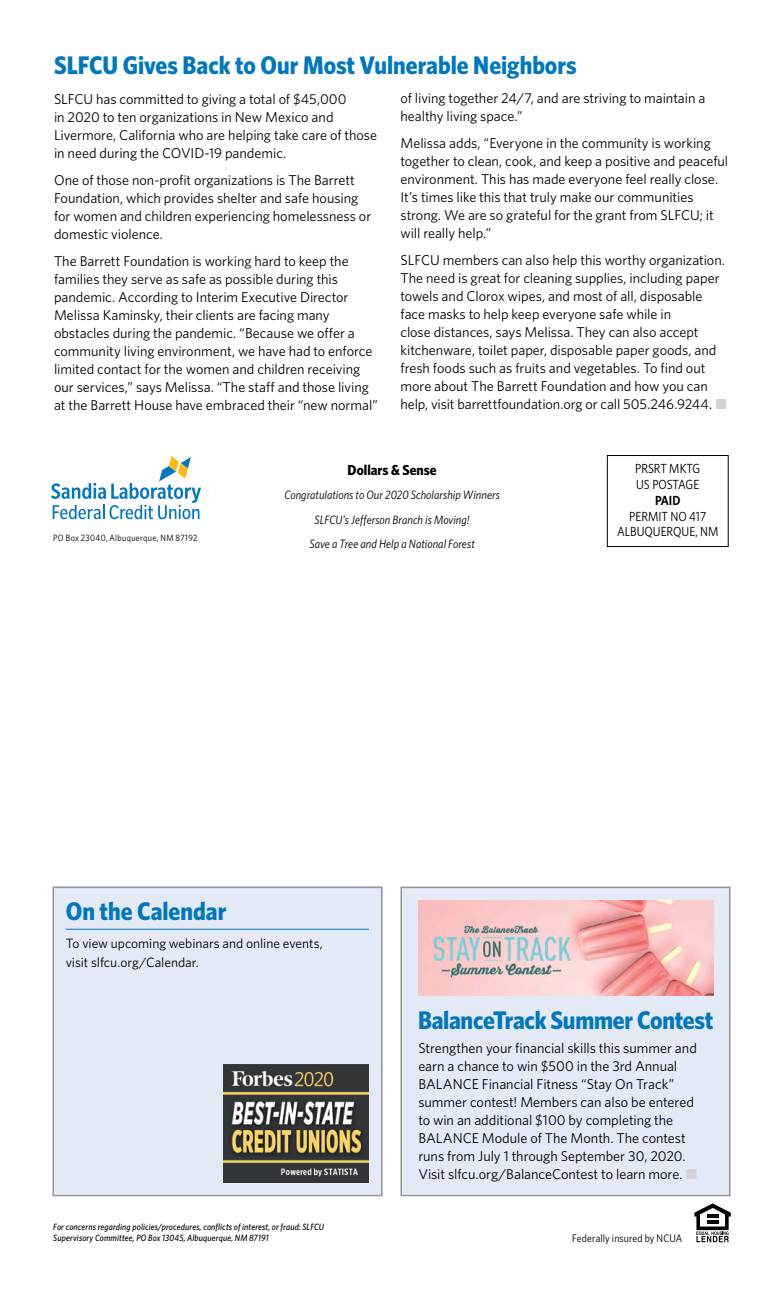
<style>
.page{position:relative;width:783px;height:1296px;background:#fff}
.page>*{position:absolute;margin:0;border:0;box-sizing:border-box;transform-origin:0 0}
.t1{font:700 25.5px "Whitney Narrow";letter-spacing:-.005em;color:#0077be}
.t2{font:700 14.55px "Whitney Narrow";color:#000}
.t3{font:14.25px/18px "Whitney";letter-spacing:-.005em;color:#000}
.t4{font:13.5px/19.5px "Whitney";letter-spacing:-.005em;color:#000}
.t5{font:13.2px/15.9px "Whitney Narrow";color:#000}
.t6{font:600 13.2px "Whitney Narrow";color:#000}
.t7{font:italic 12.15px/24.2px "Whitney Narrow";letter-spacing:.005em;color:#000;text-align:center}
.t8{font:10.95px "Whitney Narrow";letter-spacing:.01em;color:#000}
.t9{font:italic 500 9.15px/10.9px "Whitney Narrow";letter-spacing:.015em;color:#000}
.t10{font:9.15px "Whitney Narrow";letter-spacing:.04em;color:#000}
.s1{color:#d1d3d4}
</style>
<div class="page">
<div style="left:607px;top:455px;width:121px;height:92px;border:1px solid #000"></div>
<svg style="left:51px;top:456px;width:150px;height:63px"></svg>
<svg style="left:694px;top:1203px;width:37px;height:39px"></svg>
<hr style="left:707px;top:1214px;width:11px;height:4px;background:#000">
<div style="left:53px;top:887px;width:329px;height:309px;background:#e4e9f6"></div>
<div style="left:53px;top:887px;width:329px;height:309px;border:2px solid #939598"></div>
<hr style="left:66px;top:929px;width:303px;height:1px;background:#0077be">
<img style="left:224px;top:1065px;width:145px;height:118px">
<div style="left:400px;top:887px;width:330px;height:309px;background:#e4e9f6;border:2px solid #939598"></div>
<img style="left:418px;top:901px;width:295px;height:95px">
<h1 class="t1" style="left:54px;top:48px;width:524px">SLFCU Gives Back to Our Most Vulnerable Neighbors</h1>
<p class="t3" style="left:400px;top:89px;width:306px">of living together 24/7, and are striving to maintain a healthy living space.”</p>
<p class="t3" style="left:400px;top:134px;width:329px">Melissa adds, “Everyone in the community is working together to clean, cook, and keep a positive and peaceful environment. This has made everyone feel really close.<br>It’s times like this that truly make our communities strong. We are so grateful for the grant from SLFCU; it will really help.”</p>
<p class="t3" style="left:400px;top:251px;width:328px">SLFCU members can also help this worthy organization.<br>The need is great for cleaning supplies, including paper towels and Clorox wipes, and most of all, disposable face masks to help keep everyone safe while in<br>close distances, says Melissa. They can also accept kitchenware, toilet paper, disposable paper goods, and fresh foods such as fruits and vegetables. To find out more about The Barrett Foundation and how you can help, visit barrettfoundation.org or call 505.246.9244. <span class="s1">■</span></p>
<p class="t3" style="left:54px;top:89px;width:325px">SLFCU has committed to giving a total of $45,000<br>in 2020 to ten organizations in New Mexico and Livermore, California who are helping take care of those in need during the COVID-19 pandemic.</p>
<p class="t3" style="left:54px;top:170px;width:319px">One of those non-profit organizations is The Barrett Foundation, which provides shelter and safe housing for women and children experiencing homelessness or domestic violence.</p>
<p class="t3" style="left:54px;top:251px;width:326px">The Barrett Foundation is working hard to keep the families they serve as safe as possible during this pandemic. According to Interim Executive Director Melissa Kaminsky, their clients are facing many obstacles during the pandemic. “Because we offer a community living environment, we have had to enforce limited contact for the women and children receiving our services,” says Melissa. “The staff and those living at the Barrett House have embraced their “new normal”</p>
<p class="t10" style="left:53px;top:532px;width:146px">PO Box 23040, Albuquerque, NM 87192</p>
<p class="t2" style="left:348px;top:461px;width:90px">Dollars &amp; Sense</p>
<p class="t7" style="left:284px;top:483px;width:217px">Congratulations to Our 2020 Scholarship Winners<br>SLFCU’s Jefferson Branch is Moving!<br>Save a Tree and Help a National Forest</p>
<p class="t5" style="left:635px;top:460px;width:67px">PRSRT MKTG<br>US POSTAGE</p>
<p class="t6" style="left:655px;top:491px;width:27px">PAID</p>
<p class="t5" style="left:617px;top:508px;width:103px;text-align:center">PERMIT NO 417<br>ALBUQUERQUE, NM</p>
<h1 class="t1" style="left:66px;top:894px;width:162px">On the Calendar</h1>
<p class="t4" style="left:66px;top:933px;width:258px">To view upcoming webinars and online events, visit slfcu.org/Calendar.</p>
<p class="t9" style="left:53px;top:1221px;width:272px">For concerns regarding policies/procedures, conflicts of interest, or fraud: SLFCU<br>Supervisory Committee, PO Box 13045, Albuquerque, NM 87191</p>
<h1 class="t1" style="left:418px;top:1003px;width:297px">BalanceTrack Summer Contest</h1>
<p class="t3" style="left:418px;top:1039px;width:281px">Strengthen your financial skills this summer and earn a chance to win $500 in the 3rd Annual BALANCE Financial Fitness “Stay On Track” summer contest! Members can also be entered to win an additional $100 by completing the BALANCE Module of The Month. The contest runs from July 1 through September 30, 2020.<br>Visit slfcu.org/BalanceContest to learn more. <span class="s1">■</span></p>
<p class="t8" style="left:572px;top:1231px;width:111px">Federally insured by NCUA</p>
</div>
